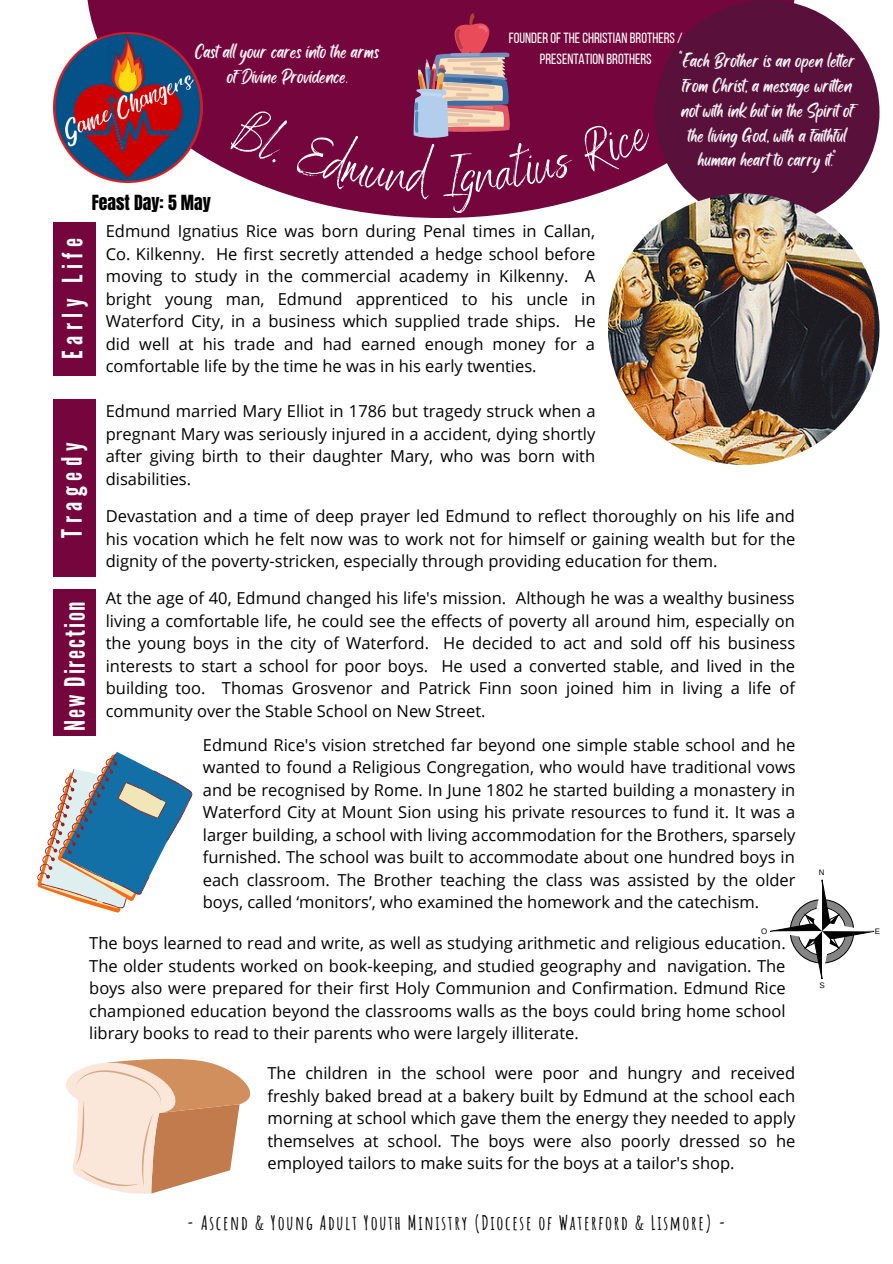
<style>
.page{position:relative;width:893px;height:1264px;background:#fff}
.page>*{position:absolute;margin:0;border:0;box-sizing:border-box;transform-origin:0 0}
.t1{font:27.9px "League Gothic";letter-spacing:.2em;color:#fff}
.t2{font:27.9px "League Gothic";letter-spacing:.07em;color:#fff}
.t3{font:700 19.5px "Amatic SC";letter-spacing:.085em;color:#000}
.t4{font:18px/24.8px "Black Bones";color:#fff;text-align:center}
.t5{font:17.7px "Anton";color:#000}
.t6{font:16.5px/22.5px "Open Sans";color:#000;text-align:justify}
.t7{font:14.7px/20.2px "Bebas Neue";color:#fff;text-align:center}
.t8{font:7.95px "Liberation Sans";color:#000}
</style>
<div class="page">
<svg style="left:87px;top:0;width:708px;height:218px;fill:#75063d"></svg>
<div style="left:654px;top:0;width:225px;height:225px;background:#59113c;border-radius:50%"></div>
<img style="left:608px;top:193px;width:271px;height:272px;border-radius:50%">
<div style="left:53px;top:589px;width:43px;height:146px;background:#75063d"></div>
<svg style="left:37px;top:751px;width:155px;height:161px"></svg>
<svg style="left:770px;top:879px;width:104px;height:100px"></svg>
<svg style="left:66px;top:1058px;width:184px;height:135px"></svg>
<img style="left:53px;top:32px;width:149px;height:150px">
<div style="left:53px;top:222px;width:43px;height:153px;background:#75063d"></div>
<div style="left:53px;top:398px;width:43px;height:178px;background:#75063d"></div>
<svg style="left:228px;top:11px;width:426px;height:202px;background:#832251"></svg>
<p class="t7" style="left:509px;top:30px;width:175px">FOUNDEROFTHECHRISTIAN BROTHERS/<br>PRESENTATION BROTHERS</p>
<p class="t4" style="left:195px;top:40px;width:185px">Cast all your cares into the arms of Divine Providence.</p>
<p class="t4" style="left:679px;top:49px;width:177px">"Each Brother is an open leter from Christ, a message writen not with ink but in the Spirit of the living God, with a faithful human heart to carry it."</p>
<p class="t5" style="left:92px;top:189px;width:121px">Feast Day: 5 May</p>
<p class="t1" style="left:56px;top:359px;width:123px;rotate:-90deg">Early Life</p>
<p class="t1" style="left:56px;top:537px;width:96px;rotate:-90deg">Tragedy</p>
<p class="t2" style="left:59px;top:731px;width:131px;rotate:-90deg">New Direction</p>
<p class="t6" style="left:106px;top:219px;width:491px">Edmund Ignatius Rice was born during Penal times in Callan, Co. Kilkenny. He first secretly attended a hedge school before moving to study in the commercial academy in Kilkenny. A bright young man, Edmund apprenticed to his uncle in Waterford City, in a business which supplied trade ships. He did well at his trade and had earned enough money for a comfortable life by the time he was in his early twenties.</p>
<p class="t6" style="left:106px;top:399px;width:491px">Edmund married Mary Elliot in 1786 but tragedy struck when a pregnant Mary was seriously injured in a accident, dying shortly after giving birth to their daughter Mary, who was born with disabilities.</p>
<p class="t6" style="left:106px;top:505px;width:691px">Devastation and a time of deep prayer led Edmund to reflect thoroughly on his life and his vocation which he felt now was to work not for himself or gaining wealth but for the dignity of the poverty-stricken, especially through providing education for them.</p>
<p class="t6" style="left:106px;top:586px;width:691px">At the age of 40, Edmund changed his life's mission. Although he was a wealthy business living a comfortable life, he could see the effects of poverty all around him, especially on the young boys in the city of Waterford. He decided to act and sold off his business interests to start a school for poor boys. He used a converted stable, and lived in the building too. Thomas Grosvenor and Patrick Finn soon joined him in living a life of community over the Stable School on New Street.</p>
<p class="t6" style="left:203px;top:733px;width:594px">Edmund Rice's vision stretched far beyond one simple stable school and he wanted to found a Religious Congregation, who would have traditional vows and be recognised by Rome. In June 1802 he started building a monastery in Waterford City at Mount Sion using his private resources to fund it. It was a larger building, a school with living accommodation for the Brothers, sparsely furnished. The school was built to accommodate about one hundred boys in each classroom. The Brother teaching the class was assisted by the older boys, called ‘monitors’, who examined the homework and the catechism.</p>
<p class="t8" style="left:818px;top:867px;width:7px">N</p>
<p class="t8" style="left:761px;top:926px;width:8px">O</p>
<p class="t8" style="left:874px;top:927px;width:7px">E</p>
<p class="t6" style="left:89px;top:931px;width:698px">The boys learned to read and write, as well as studying arithmetic and religious education.<br>The older students worked on book-keeping, and studied geography and navigation. The boys also were prepared for their first Holy Communion and Confirmation. Edmund Rice championed education beyond the classrooms walls as the boys could bring home school library books to read to their parents who were largely illiterate.</p>
<p class="t6" style="left:267px;top:1061px;width:529px">The children in the school were poor and hungry and received freshly baked bread at a bakery built by Edmund at the school each morning at school which gave them the energy they needed to apply themselves at school. The boys were also poorly dressed so he employed tailors to make suits for the boys at a tailor's shop.</p>
<p class="t3" style="left:187px;top:1209px;width:540px">- Ascend &amp; Young Adult Youth Ministry (Diocese of Waterford &amp; Lismore) -</p>
<p class="t8" style="left:819px;top:981px;width:7px">S</p>
</div>
